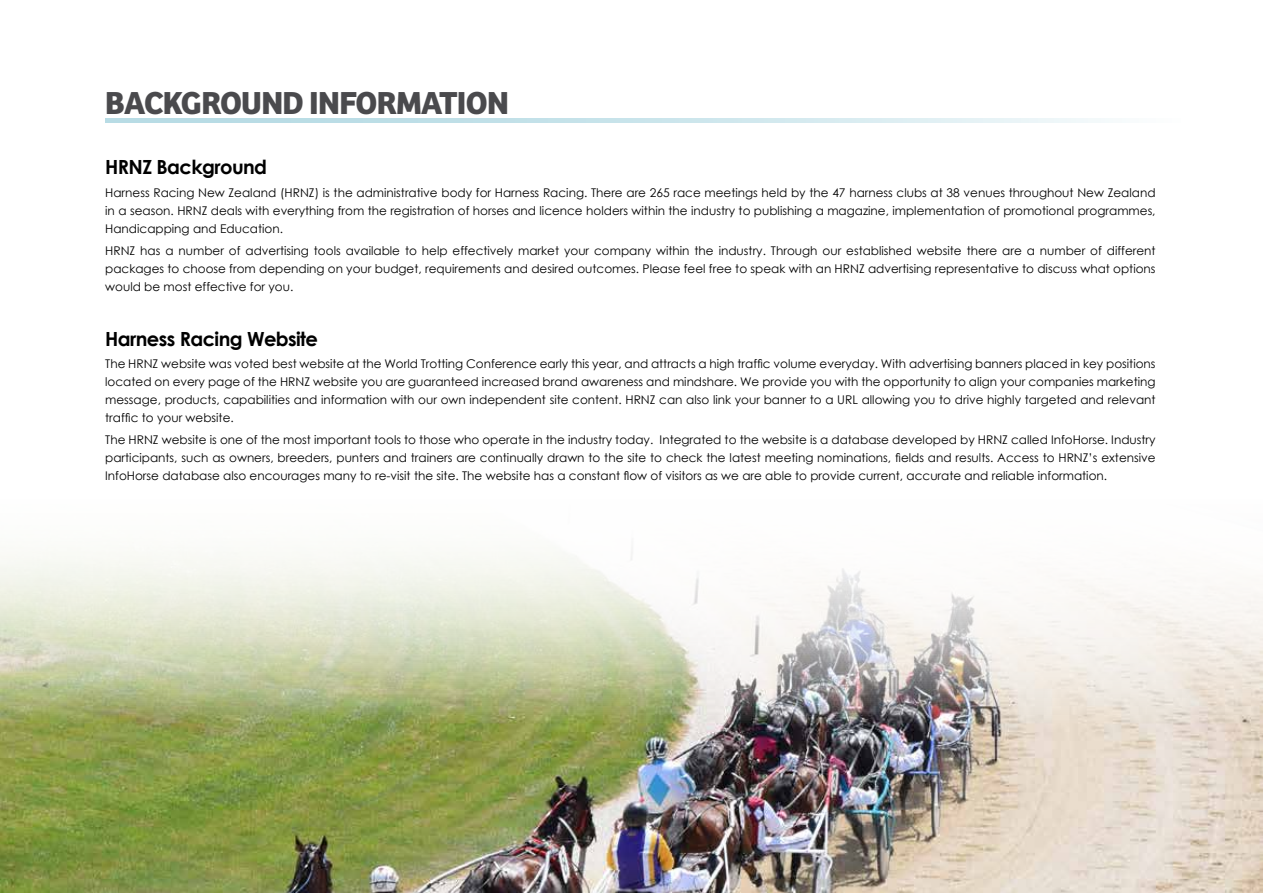
<style>
.page{position:relative;width:1263px;height:893px;background:#fff}
.page>*{position:absolute;margin:0;border:0;box-sizing:border-box;transform-origin:0 0}
.t1{font:700 33px "Bree";letter-spacing:-.02em;color:#4a4a4d}
.t2{font:700 19.5px "Century Gothic";letter-spacing:-.03em;color:#000}
.t3{font:12px/18px "Century Gothic";color:#000;text-align:justify}
</style>
<div class="page">
<img style="left:0;top:551px;width:1263px;height:342px">
<svg style="left:105px;top:118px;width:1004px;height:5px;background:#cbe5ec"></svg>
<h1 class="t1" style="left:105px;top:83px;width:405px">BACKGROUND INFORMATION</h1>
<h2 class="t2" style="left:105px;top:152px;width:163px">HRNZ Background</h2>
<p class="t3" style="left:105px;top:183px;width:1052px">Harness Racing New Zealand (HRNZ) is the administrative body for Harness Racing. There are 265 race meetings held by the 47 harness clubs at 38 venues throughout New Zealand in a season. HRNZ deals with everything from the registration of horses and licence holders within the industry to publishing a magazine, implementation of promotional programmes, Handicapping and Education.</p>
<p class="t3" style="left:105px;top:241px;width:1052px">HRNZ has a number of advertising tools available to help effectively market your company within the industry. Through our established website there are a number of different packages to choose from depending on your budget, requirements and desired outcomes. Please feel free to speak with an HRNZ advertising representative to discuss what options would be most effective for you.</p>
<h2 class="t2" style="left:105px;top:324px;width:214px">Harness Racing Website</h2>
<p class="t3" style="left:105px;top:354px;width:1052px">The HRNZ website was voted best website at the World Trotting Conference early this year, and attracts a high traffic volume everyday. With advertising banners placed in key positions located on every page of the HRNZ website you are guaranteed increased brand awareness and mindshare. We provide you with the opportunity to align your companies marketing message, products, capabilities and information with our own independent site content. HRNZ can also link your banner to a URL allowing you to drive highly targeted and relevant traffic to your website.</p>
<p class="t3" style="left:105px;top:431px;width:1052px">The HRNZ website is one of the most important tools to those who operate in the industry today. Integrated to the website is a database developed by HRNZ called InfoHorse. Industry participants, such as owners, breeders, punters and trainers are continually drawn to the site to check the latest meeting nominations, fields and results. Access to HRNZ’s extensive InfoHorse database also encourages many to re-visit the site. The website has a constant flow of visitors as we are able to provide current, accurate and reliable information.</p>
</div>
